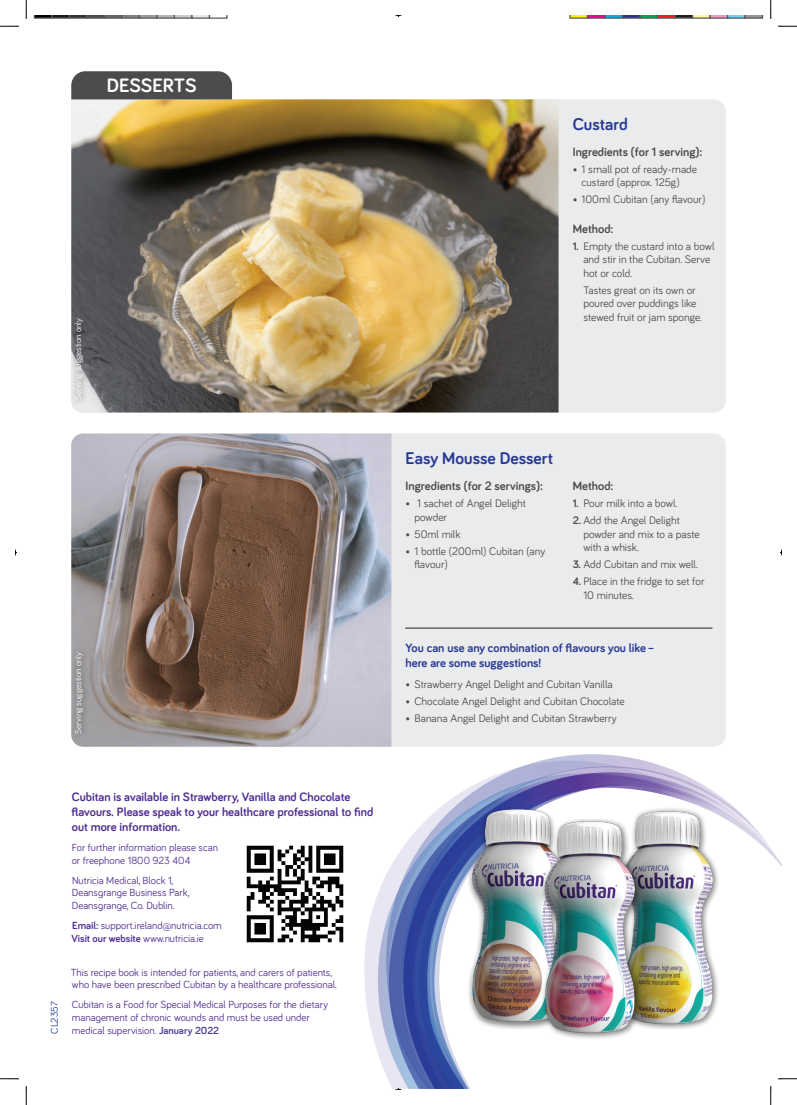
<style>
.page{position:relative;width:797px;height:1105px;background:#fff}
.page>*{position:absolute;margin:0;border:0;box-sizing:border-box;transform-origin:0 0}
.t1{font:700 20px "Bariol";color:#fff}
.t2{font:700 17.5px "Bariol";color:#273895}
.t3{font:700 12.5px/15px "Bariol";color:#502e92}
.t4{font:700 12.5px "Bariol";color:#4b4c4d}
.t5{font:700 12.5px/15px "Bariol";color:#273895}
.t6{font:11.25px/13.5px "Bariol";color:#4b4c4d}
.t7{font:10.62px/12.8px "Bariol";color:#502e92}
.t8{font:700 10.62px "Bariol";color:#4f3d98}
.t9{font:10px "Bariol";color:#273895}
.t10{font:8.75px "Bariol";color:#fff}
.s1{font-weight:700}
</style>
<div class="page">
<img style="left:246px;top:845px;width:98px;height:98px">
<svg style="left:364px;top:894px;width:14px;height:159px;fill:#e7e6f2"></svg>
<svg style="left:386px;top:754px;width:291px;height:334px"></svg>
<svg style="left:403px;top:772px;width:378px;height:317px"></svg>
<svg style="left:416px;top:790px;width:167px;height:299px"></svg>
<img style="left:465px;top:808px;width:111px;height:221px">
<img style="left:616px;top:808px;width:111px;height:221px">
<img style="left:538px;top:819px;width:111px;height:222px">
<div style="left:71px;top:99px;width:654px;height:313px;background:#eaebec;border-radius:12px"></div>
<img style="left:71px;top:99px;width:487px;height:313px">
<div style="left:70px;top:312px;width:20px;height:94px;background:#231f20;opacity:.86"></div>
<div style="left:71px;top:434px;width:654px;height:313px;background:#eaebec;border-radius:12px"></div>
<img style="left:71px;top:434px;width:320px;height:313px">
<div style="left:70px;top:646px;width:20px;height:94px;background:#231f20;opacity:.86"></div>
<div style="left:71px;top:71px;width:161px;height:28px;background:#4b4c4d"></div>
<hr style="left:405px;top:627px;width:307px;height:2px;background:#4b4c4d">
<svg style="left:392px;top:1088px;width:13px;height:2px"></svg>
<svg style="left:34px;top:16px;width:194px;height:3px"></svg>
<svg style="left:569px;top:16px;width:194px;height:3px"></svg>
<svg style="left:0;top:25px;width:19px;height:2px"></svg>
<svg style="left:778px;top:25px;width:19px;height:2px"></svg>
<svg style="left:0;top:1078px;width:19px;height:1px"></svg>
<svg style="left:778px;top:1078px;width:19px;height:1px"></svg>
<svg style="left:25px;top:0;width:2px;height:19px"></svg>
<svg style="left:25px;top:1086px;width:2px;height:19px"></svg>
<svg style="left:770px;top:0;width:1px;height:19px"></svg>
<svg style="left:770px;top:1086px;width:1px;height:19px"></svg>
<h1 class="t1" style="left:107px;top:72px;width:91px">DESSERTS</h1>
<p class="t10" style="left:72px;top:399px;width:83px;rotate:-90deg">Serving suggestion only</p>
<p class="t10" style="left:72px;top:734px;width:83px;rotate:-90deg">Serving suggestion only</p>
<p class="t9" style="left:48px;top:1034px;width:34px;rotate:-90deg">CL2357</p>
<p class="t3" style="left:72px;top:789px;width:303px">Cubitan is available in Strawberry, Vanilla and Chocolate flavours. Please speak to your healthcare professional to find out more information.</p>
<p class="t7" style="left:72px;top:840px;width:148px">For further information please scan or freephone 1800 923 404</p>
<p class="t7" style="left:72px;top:873px;width:119px">Nutricia Medical, Block 1,<br>Deansgrange Business Park,<br>Deansgrange, Co. Dublin.</p>
<p class="t7" style="left:72px;top:918px;width:152px"><span class="s1">Email:</span> support.ireland@nutricia.com<br><span class="s1">Visit our website</span> www.nutricia.ie</p>
<p class="t7" style="left:71px;top:965px;width:267px">This recipe book is intended for patients, and carers of patients, who have been prescribed Cubitan by a healthcare professional.</p>
<p class="t7" style="left:72px;top:998px;width:258px">Cubitan is a Food for Special Medical Purposes for the dietary management of chronic wounds and must be used under medical supervision. <span class="s1">April 20 1</span></p>
<p class="t8" style="left:159px;top:1023px;width:61px">January 2022</p>
<h2 class="t2" style="left:572px;top:112px;width:56px">Custard</h2>
<p class="t4" style="left:572px;top:143px;width:131px">Ingredients (for 1 serving):</p>
<p class="t6" style="left:581px;top:162px;width:117px;text-indent:-9px">• 1 small pot of ready-made custard (approx. 125g)</p>
<p class="t6" style="left:572px;top:192px;width:134px">• 100ml Cubitan (any flavour)</p>
<p class="t4" style="left:572px;top:220px;width:42px">Method:</p>
<p class="t6" style="left:583px;top:239px;width:133px;text-indent:-11px"><span class="s1">1.</span> Empty the custard into a bowl and stir in the Cubitan. Serve hot or cold.</p>
<p class="t6" style="left:583px;top:283px;width:120px">Tastes great on its own or poured over puddings like stewed fruit or jam sponge.</p>
<h2 class="t2" style="left:405px;top:446px;width:149px">Easy Mousse Dessert</h2>
<p class="t4" style="left:405px;top:477px;width:139px">Ingredients (for 2 servings):</p>
<p class="t6" style="left:414px;top:496px;width:113px;text-indent:-9px">• 1 sachet of Angel Delight powder</p>
<p class="t6" style="left:405px;top:526px;width:56px">• 50ml milk</p>
<p class="t6" style="left:414px;top:544px;width:132px;text-indent:-9px">• 1 bottle (200ml) Cubitan (any flavour)</p>
<p class="t4" style="left:572px;top:477px;width:42px">Method:</p>
<p class="t6" style="left:572px;top:496px;width:106px"><span class="s1">1.</span> Pour milk into a bowl.</p>
<p class="t6" style="left:583px;top:513px;width:118px;text-indent:-11px"><span class="s1">2.</span> Add the Angel Delight powder and mix to a paste with a whisk.</p>
<p class="t6" style="left:572px;top:557px;width:127px"><span class="s1">3.</span> Add Cubitan and mix well.</p>
<p class="t6" style="left:583px;top:574px;width:123px;text-indent:-11px"><span class="s1">4.</span> Place in the fridge to set for<br>10 minutes.</p>
<p class="t5" style="left:405px;top:640px;width:251px">You can use any combination of flavours you like – here are some suggestions!</p>
<p class="t6" style="left:405px;top:677px;width:209px">• Strawberry Angel Delight and Cubitan Vanilla</p>
<p class="t6" style="left:405px;top:694px;width:221px">• Chocolate Angel Delight and Cubitan Chocolate</p>
<p class="t6" style="left:405px;top:711px;width:213px">• Banana Angel Delight and Cubitan Strawberry</p>
</div>
